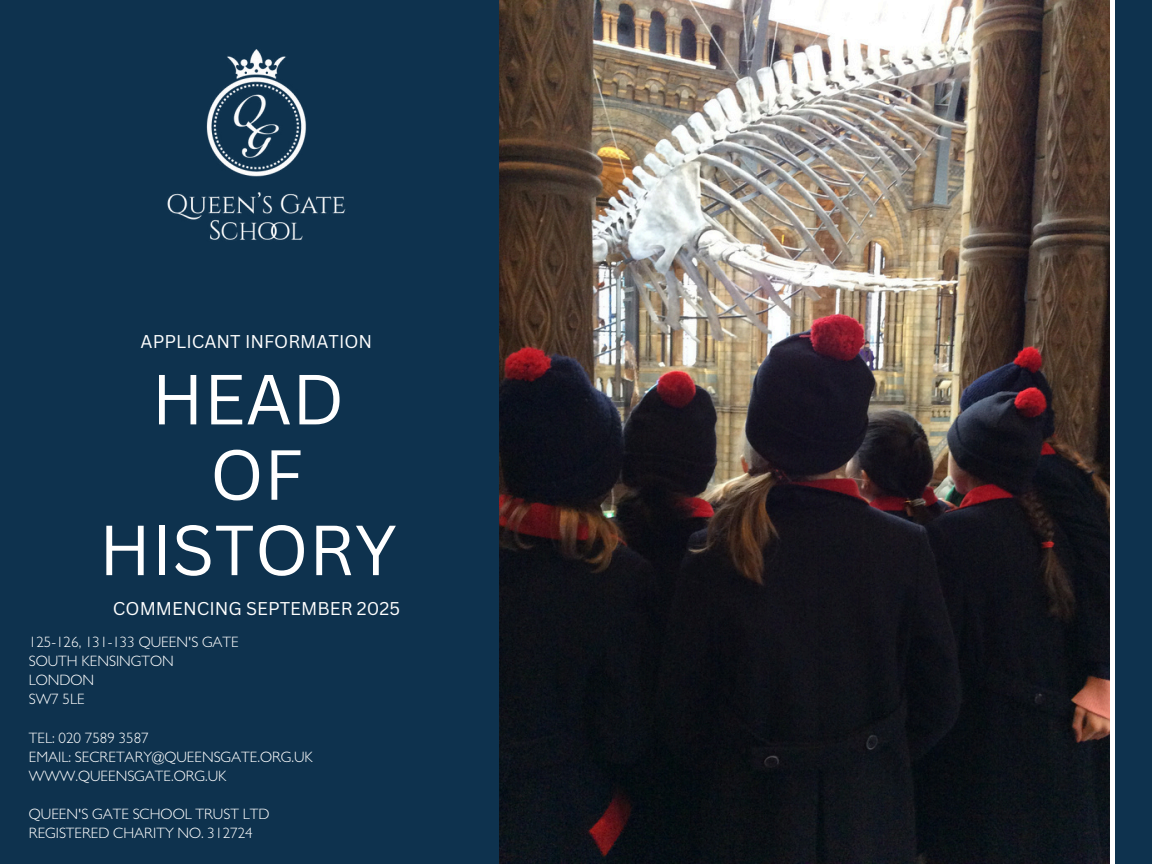
<style>
.page{position:relative;width:1152px;height:864px;background:#0e324e}
.page>*{position:absolute;margin:0;border:0;box-sizing:border-box;transform-origin:0 0}
.t1{font:69.3px/75.3px "Canva Sans";color:#fff;text-align:center}
.t2{font:18px "Canva Sans";color:#fff}
.t3{font:300 15px/19.2px "Gill Sans MT Std";color:#fff}
</style>
<div class="page">
<img style="left:500px;top:0;width:614px;height:864px">
<img style="left:167px;top:49px;width:179px;height:191px">
<p class="t2" style="left:141px;top:331px;width:233px">APPLICANT INFORMATION</p>
<h1 class="t1" style="left:99px;top:362px;width:300px">HEAD<br>OF<br>HISTORY</h1>
<p class="t2" style="left:113px;top:597px;width:289px">COMMENCING SEPTEMBER 2025</p>
<p class="t3" style="left:29px;top:632px;width:211px">125-126, 131-133 QUEEN'S GATE<br>SOUTH KENSINGTON<br>LONDON<br>SW7 5LE</p>
<p class="t3" style="left:29px;top:728px;width:286px">TEL: 020 7589 3587<br>EMAIL: SECRETARY@QUEENSGATE.ORG.UK<br>WWW.QUEENSGATE.ORG.UK</p>
<p class="t3" style="left:29px;top:804px;width:242px">QUEEN'S GATE SCHOOL TRUST LTD<br>REGISTERED CHARITY NO. 312724</p>
</div>
